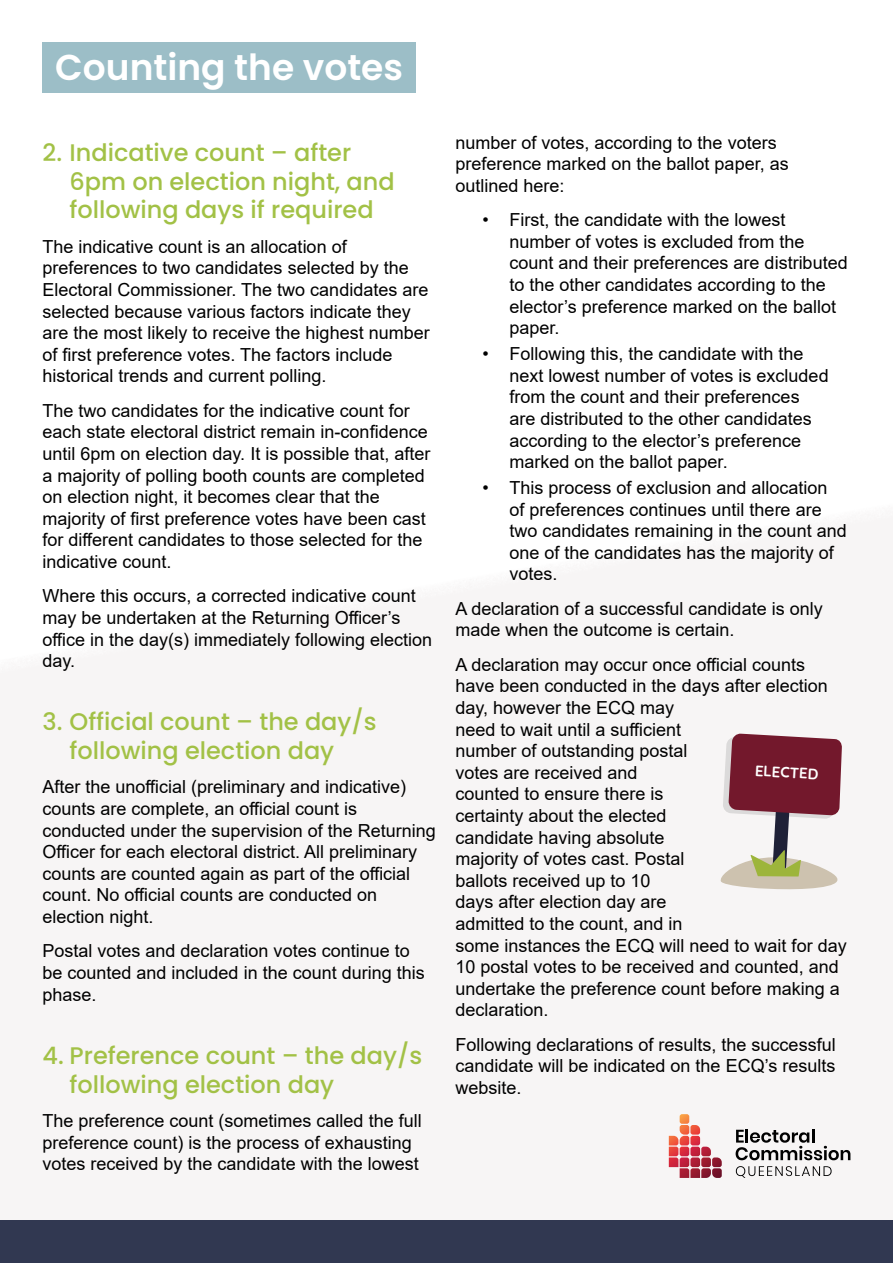
<style>
.page{position:relative;width:893px;height:1263px;background:#fff}
.page>*{position:absolute;margin:0;border:0;box-sizing:border-box;transform-origin:0 0}
.header_3{font:600 36px "Poppins";color:#fff}
.t1{font:500 24px/28.8px "Poppins";color:#a2c146}
.body{font:18px/21.6px "Arial";color:#000}
.t2{font:700 15px "Quicksand";color:#fff}
</style>
<div class="page">
<div style="left:43px;top:43px;width:373px;height:50px;background:#9cbec7"></div>
<div style="left:0;top:1220px;width:893px;height:43px;background:#313851"></div>
<svg style="left:669px;top:1114px;width:53px;height:64px"></svg>
<svg style="left:736px;top:1129px;width:114px;height:31px"></svg>
<svg style="left:736px;top:1166px;width:96px;height:12px"></svg>
<svg style="left:720px;top:733px;width:122px;height:157px"></svg>
<p class="header_3" style="left:55px;top:47px;width:349px">Counting the votes</p>
<p class="t1" style="left:70px;top:138px;width:327px;text-indent:-27px">2. Indicative count – after<br>6pm on election night, and following days if required</p>
<p class="body" style="left:43px;top:236px;width:389px">The indicative count is an allocation of preferences to two candidates selected by the Electoral Commissioner. The two candidates are selected because various factors indicate they are the most likely to receive the highest number of first preference votes. The factors include historical trends and current polling.</p>
<p class="body" style="left:43px;top:399px;width:389px">The two candidates for the indicative count for each state electoral district remain in-confidence until 6pm on election day. It is possible that, after a majority of polling booth counts are completed on election night, it becomes clear that the majority of first preference votes have been cast for different candidates to those selected for the indicative count.</p>
<p class="body" style="left:43px;top:585px;width:391px">Where this occurs, a corrected indicative count may be undertaken at the Returning Officer’s office in the day(s) immediately following election day.</p>
<p class="t1" style="left:70px;top:708px;width:309px;text-indent:-27px">3. Official count – the day/s following election day</p>
<p class="body" style="left:43px;top:776px;width:395px">After the unofficial (preliminary and indicative) counts are complete, an official count is conducted under the supervision of the Returning Officer for each electoral district. All preliminary counts are counted again as part of the official count. No official counts are conducted on election night.</p>
<p class="body" style="left:43px;top:940px;width:384px">Postal votes and declaration votes continue to be counted and included in the count during this phase.</p>
<p class="t1" style="left:70px;top:1041px;width:354px;text-indent:-27px">4. Preference count – the day/s following election day</p>
<p class="body" style="left:43px;top:1110px;width:381px">The preference count (sometimes called the full preference count) is the process of exhausting votes received by the candidate with the lowest</p>
<p class="body" style="left:455px;top:131px;width:335px">number of votes, according to the voters preference marked on the ballot paper, as outlined here:</p>
<p class="body" style="left:509px;top:209px;width:340px;text-indent:-27px">• First, the candidate with the lowest number of votes is excluded from the count and their preferences are distributed to the other candidates according to the elector’s preference marked on the ballot paper.</p>
<p class="body" style="left:509px;top:343px;width:321px;text-indent:-27px">• Following this, the candidate with the next lowest number of votes is excluded from the count and their preferences are distributed to the other candidates according to the elector’s preference marked on the ballot paper.</p>
<p class="body" style="left:509px;top:477px;width:339px;text-indent:-27px">• This process of exclusion and allocation of preferences continues until there are two candidates remaining in the count and one of the candidates has the majority of votes.</p>
<p class="body" style="left:455px;top:597px;width:369px">A declaration of a successful candidate is only made when the outcome is certain.</p>
<p class="body" style="left:455px;top:653px;width:393px">A declaration may occur once official counts have been conducted in the days after election day, however the ECQ may<br>need to wait until a sufficient<br>number of outstanding postal<br>votes are received and<br>counted to ensure there is<br>certainty about the elected<br>candidate having absolute<br>majority of votes cast. Postal<br>ballots received up to 10<br>days after election day are<br>admitted to the count, and in<br>some instances the ECQ will need to wait for day<br>10 postal votes to be received and counted, and undertake the preference count before making a declaration.</p>
<p class="body" style="left:455px;top:1033px;width:382px;text-align:justify">Following declarations of results, the successful candidate will be indicated on the ECQ’s results website.</p>
<p class="t2" style="left:755px;top:758px;width:65px;rotate:3deg">ELECTED</p>
</div>
